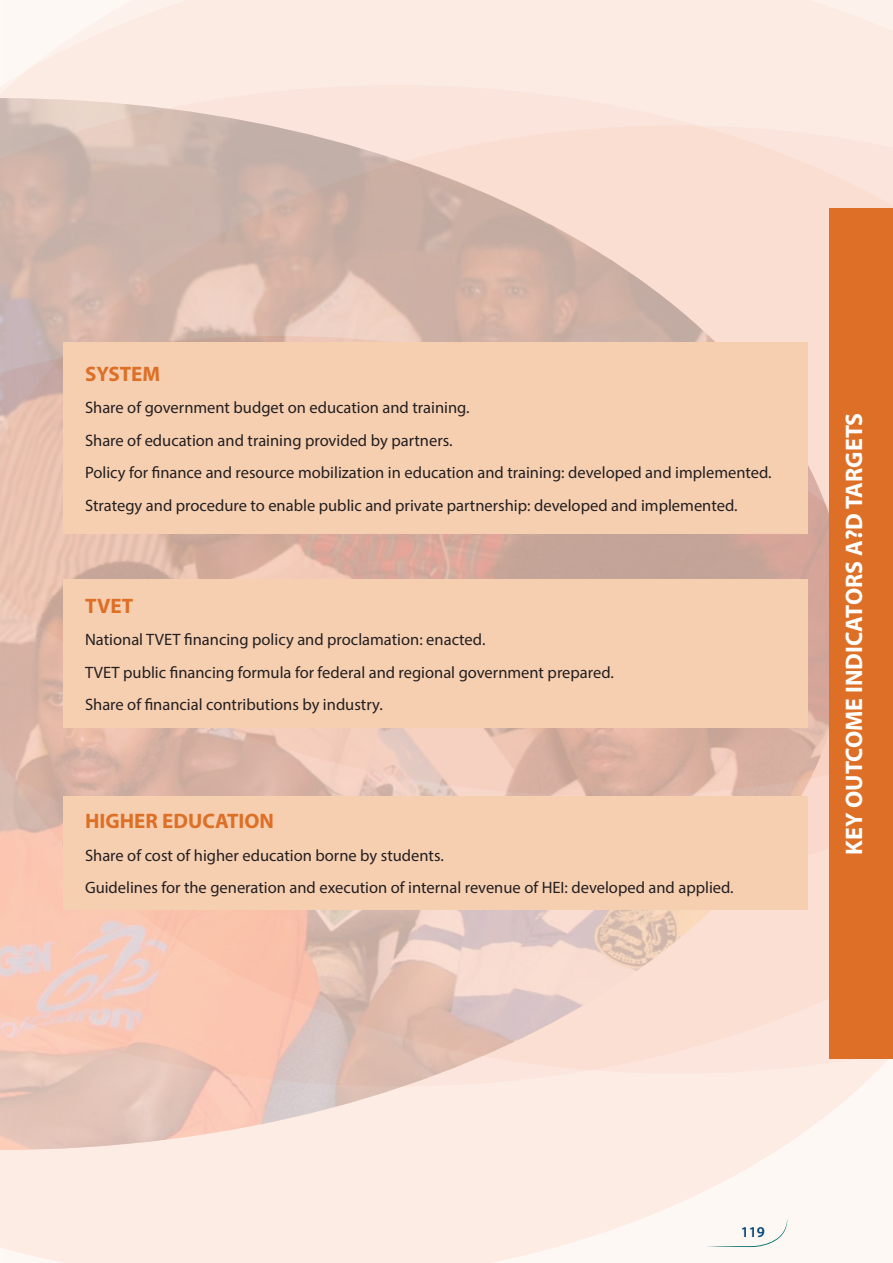
<style>
.page{position:relative;width:893px;height:1263px;background:#fff}
.page>*{position:absolute;margin:0;border:0;box-sizing:border-box;transform-origin:0 0}
.t1{font:700 24px "Myriad Pro";color:#fff}
.Texte_courant{font:700 21px "Myriad Pro";color:#dd6f26}
.Texte_courant-2{font:16.5px "Myriad Pro";color:#231f20}
.t2{font:600 15px "Myriad Pro";color:#004279}
</style>
<div class="page">
<svg style="left:2px;top:0;width:891px;height:85px;background:#fcece4"></svg>
<svg style="left:0;top:1059px;width:889px;height:204px;fill:#fdece4"></svg>
<img style="left:0;top:98px;width:848px;height:1052px">
<div style="left:64px;top:579px;width:744px;height:149px;background:#f6cfb1"></div>
<div style="left:64px;top:796px;width:744px;height:113px;background:#f6cfb1"></div>
<div style="left:64px;top:342px;width:744px;height:192px;background:#f6cfb1"></div>
<div style="left:829px;top:208px;width:64px;height:851px;background:#dd6f26"></div>
<p class="Texte_courant" style="left:85px;top:360px;width:77px">SYSTEM</p>
<p class="Texte_courant-2" style="left:85px;top:398px;width:386px">Share of government budget on education and training.</p>
<p class="Texte_courant-2" style="left:85px;top:430px;width:369px">Share of education and training provided by partners.</p>
<p class="Texte_courant-2" style="left:85px;top:463px;width:688px">Policy for finance and resource mobilization in education and training: developed and implemented.</p>
<p class="Texte_courant-2" style="left:85px;top:495px;width:654px">Strategy and procedure to enable public and private partnership: developed and implemented.</p>
<p class="Texte_courant" style="left:85px;top:592px;width:50px">TVET</p>
<p class="Texte_courant-2" style="left:85px;top:630px;width:402px">National TVET financing policy and proclamation: enacted.</p>
<p class="Texte_courant-2" style="left:85px;top:662px;width:530px">TVET public financing formula for federal and regional government prepared.</p>
<p class="Texte_courant-2" style="left:85px;top:695px;width:299px">Share of financial contributions by industry.</p>
<p class="Texte_courant" style="left:85px;top:807px;width:191px">HIGHER EDUCATION</p>
<p class="Texte_courant-2" style="left:85px;top:845px;width:360px">Share of cost of higher education borne by students.</p>
<p class="Texte_courant-2" style="left:85px;top:877px;width:650px">Guidelines for the generation and execution of internal revenue of HEI: developed and applied.</p>
<p class="t1" style="left:838px;top:855px;width:444px;rotate:-90deg">KEY OUTCOME INDICATORS A?D TARGETS</p>
<p class="t2" style="left:741px;top:1222px;width:26px">119</p>
</div>
